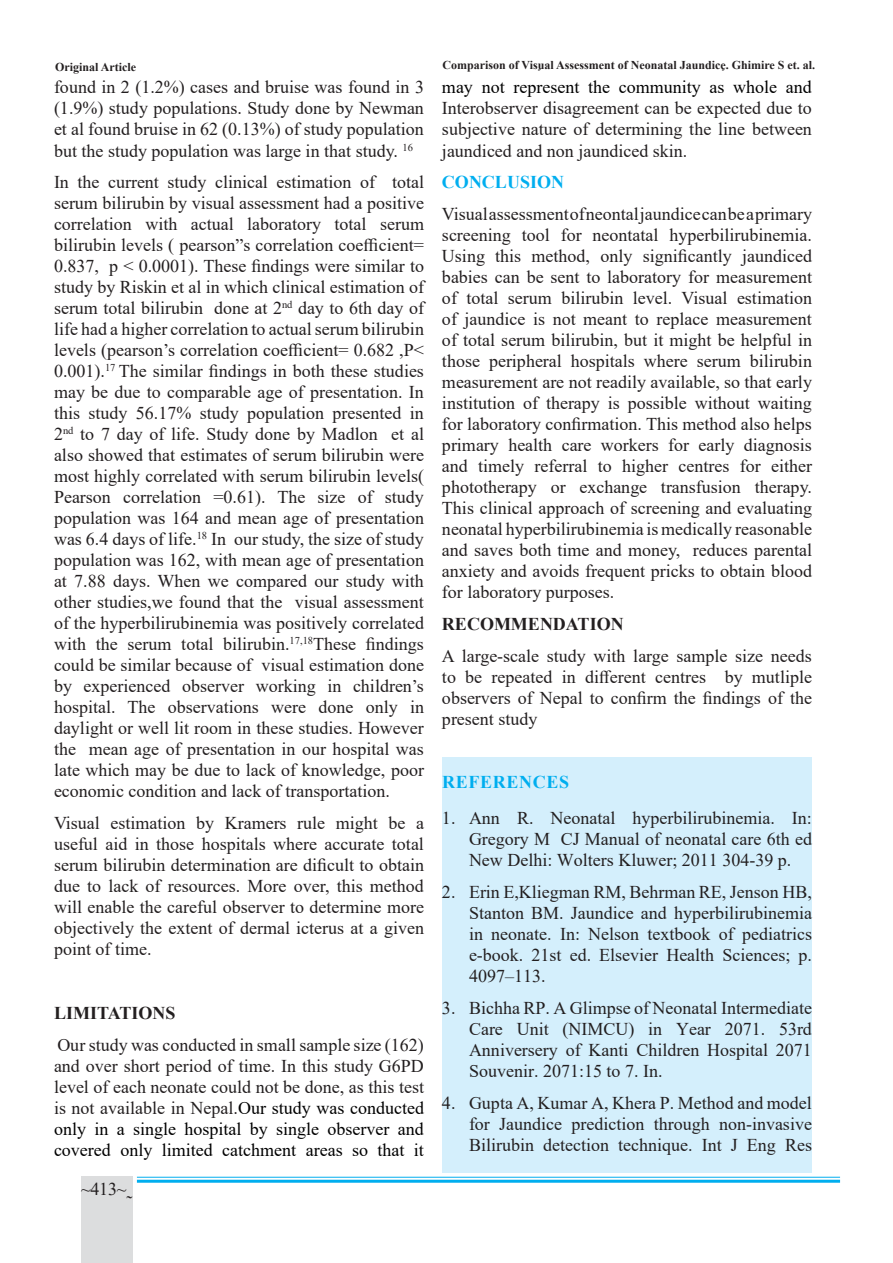
<style>
.page{position:relative;width:893px;height:1263px;background:#fff}
.page>*{position:absolute;margin:0;border:0;box-sizing:border-box;transform-origin:0 0}
.t1{font:18px/21px "Times New Roman";color:#231f20;text-align:justify}
.t2{font:700 18px "Times New Roman";color:#231f20}
.t3{font:700 18px "Times New Roman";letter-spacing:.015em;color:#00aeef}
.t4{font:700 18px "Times New Roman";letter-spacing:.035em;color:#00aeef}
.Normal___16_pt_Bold{font:700 12px "Times New Roman";color:#231f20}
.t5{font:12px "Times New Roman";color:#231f20}
.s1{color:#000}
</style>
<div class="page">
<hr style="left:137px;top:1177px;width:703px;height:1px;background:#00aeef">
<hr style="left:137px;top:1180px;width:703px;height:3px;background:#00aeef">
<div style="left:81px;top:1177px;width:51px;height:86px;background:#dcddde"></div>
<div style="left:442px;top:757px;width:370px;height:415px;background:#d4effc"></div>
<p class="Normal___16_pt_Bold" style="left:55px;top:58px;width:82px">Original Article</p>
<p class="t5" style="left:363px;top:55px;width:447px">Medical Journal of Pokhara Academy of Health Sciences Vol. 4 Issue 2 July-December 2021</p>
<p class="t1" style="left:54px;top:76px;width:371px">found in 2 (1.2%) cases and bruise was found in 3 (1.9%) study populations. Study done by Newman et al found bruise in 62 (0.13%) of study population but the study population was large in that study. <sup>16</sup></p>
<p class="t1" style="left:54px;top:171px;width:371px">In the current study clinical estimation of total serum bilirubin by visual assessment had a positive correlation with actual laboratory total serum bilirubin levels ( pearson”s correlation coefficient= 0.837, p &lt; 0.0001). These findings were similar to study by Riskin et al in which clinical estimation of serum total bilirubin done at 2<sup>nd</sup> day to 6th day of life had a higher correlation to actual serum bilirubin levels (pearson’s correlation coefficient= 0.682 ,P&lt; 0.001).<sup>17</sup> The similar findings in both these studies may be due to comparable age of presentation. In this study 56.17% study population presented in 2<sup>nd</sup> to 7 day of life. Study done by Madlon et al also showed that estimates of serum bilirubin were most highly correlated with serum bilirubin levels( Pearson correlation =0.61). The size of study population was 164 and mean age of presentation was 6.4 days of life.<sup>18</sup> In our study, the size of study population was 162, with mean age of presentation at 7.88 days. When we compared our study with other studies,we found that the visual assessment of the hyperbilirubinemia was positively correlated with the serum total bilirubin.<sup>17,18</sup>These findings could be similar because of visual estimation done by experienced observer working in children’s hospital. The observations were done only in daylight or well lit room in these studies. However the mean age of presentation in our hospital was late which may be due to lack of knowledge, poor economic condition and lack of transportation.</p>
<p class="t1" style="left:54px;top:812px;width:371px">Visual estimation by Kramers rule might be a useful aid in those hospitals where accurate total serum bilirubin determination are dificult to obtain due to lack of resources. More over, this method will enable the careful observer to determine more objectively the extent of dermal icterus at a given point of time.</p>
<p class="Normal___16_pt_Bold" style="left:442px;top:57px;width:374px">Comparison of Visual Assessment of Neonatal Jaundice. Ghimire S et. al.</p>
<p class="t1" style="left:442px;top:76px;width:371px"><span class="s1">may not represent the community as whole and </span>Interobserver disagreement can be expected due to subjective nature of determining the line between jaundiced and non jaundiced skin.</p>
<p class="t3" style="left:442px;top:169px;width:124px">CONCLUSION</p>
<p class="t1" style="left:442px;top:203px;width:371px">Visual assessment of neontal jaundice can be a primary screening tool for neontatal hyperbilirubinemia.<br>Using this method, only significantly jaundiced babies can be sent to laboratory for measurement of total serum bilirubin level. Visual estimation of jaundice is not meant to replace measurement of total serum bilirubin, but it might be helpful in those peripheral hospitals where serum bilirubin measurement are not readily available, so that early institution of therapy is possible without waiting for laboratory confirmation. This method also helps primary health care workers for early diagnosis and timely referral to higher centres for either phototherapy or exchange transfusion therapy.<br>This clinical approach of screening and evaluating neonatal hyperbilirubinemia is medically reasonable and saves both time and money, reduces parental anxiety and avoids frequent pricks to obtain blood for laboratory purposes.</p>
<p class="t2" style="left:442px;top:611px;width:183px">RECOMMENDATION</p>
<p class="t1" style="left:442px;top:645px;width:371px">A large-scale study with large sample size needs to be repeated in different centres by mutliple observers of Nepal to confirm the findings of the present study</p>
<p class="t4" style="left:442px;top:769px;width:128px">REFERENCES</p>
<p class="t1" style="left:469px;top:807px;width:344px;text-indent:-27px">1. Ann R. Neonatal hyperbilirubinemia. In:<br>Gregory M CJ Manual of neonatal care 6th ed New Delhi: Wolters Kluwer; 2011 304-39 p.</p>
<p class="t1" style="left:469px;top:881px;width:344px;text-indent:-27px">2. Erin E,Kliegman RM, Behrman RE, Jenson HB, Stanton BM. Jaundice and hyperbilirubinemia in neonate. In: Nelson textbook of pediatrics e-book. 21st ed. Elsevier Health Sciences; p.<br>4097–113.</p>
<p class="t1" style="left:469px;top:997px;width:344px;text-indent:-27px">3. Bichha RP. A Glimpse of Neonatal Intermediate Care Unit (NIMCU) in Year 2071. 53rd Anniversery of Kanti Children Hospital 2071<br>Souvenir. 2071:15 to 7. In.</p>
<p class="t1" style="left:469px;top:1092px;width:344px;text-indent:-27px">4. Gupta A, Kumar A, Khera P. Method and model for Jaundice prediction through non-invasive Bilirubin detection technique. Int J Eng Res</p>
<p class="t2" style="left:54px;top:1000px;width:123px">LIMITATIONS</p>
<p class="t1" style="left:54px;top:1033px;width:371px">Our study was conducted in small sample size (162) and over short period of time. In this study G6PD level of each neonate could not be done, as this test is not available in Nepal.<span class="s1">Our study was conducted only in a single hospital by single observer and covered only limited catchment areas so that it</span></p>
<p class="t1" style="left:81px;top:1178px;width:53px">~413~˷</p>
</div>
